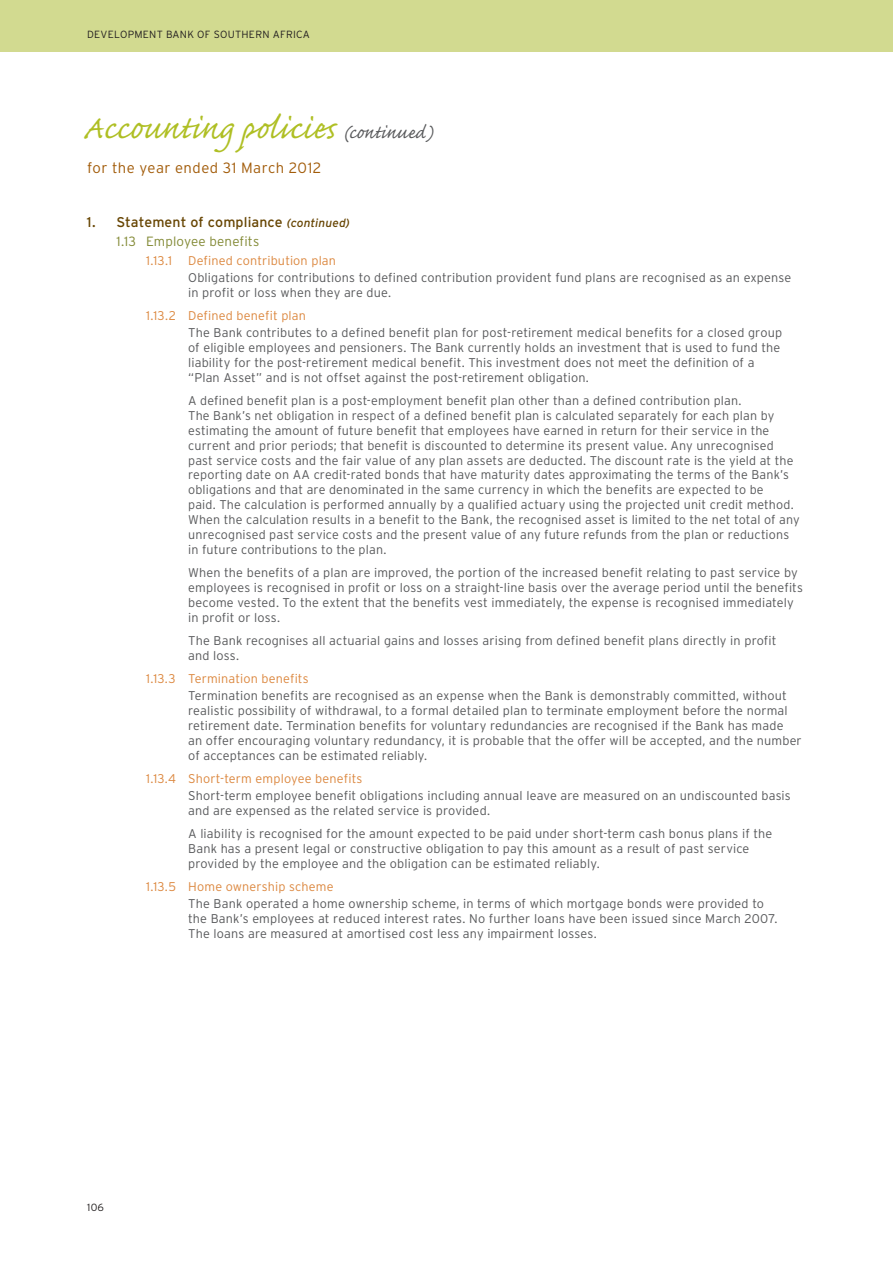
<style>
.page{position:relative;width:893px;height:1263px;background:#fff}
.page>*{position:absolute;margin:0;border:0;box-sizing:border-box;transform-origin:0 0}
.t1{font:41.7px "Caflisch Script Pro";color:#afbf24}
.t2{font:300 14.85px "Interstate";letter-spacing:.03em;color:#a25c0a}
.t3{font:14.1px "Interstate";letter-spacing:.01em;color:#674503}
.t4{font:300 13.35px "Interstate";letter-spacing:.01em;color:#828934}
.t5{font:300 12.6px/14.9px "Interstate";letter-spacing:.01em;color:#58595b}
.t6{font:300 12.6px "Interstate";letter-spacing:.015em;color:#dc8840}
.t7{font:300 10.35px "Interstate";letter-spacing:.025em;color:#231f20}
.s1{font-size:23.85px;color:#58595b}
.s2{font-style:italic;font-size:11.85px}
</style>
<div class="page">
<div style="left:0;top:1px;width:893px;height:51px;background:#d2da90"></div>
<p class="t7" style="left:87px;top:30px;width:224px">DEVELOPMENT BANK OF SOUTHERN AFRICA</p>
<h1 class="t1" style="left:83px;top:113px;width:351px">Accounting policies <span class="s1">(continued)</span></h1>
<p class="t2" style="left:87px;top:163px;width:236px">for the year ended 31 March 2012</p>
<p class="t3" style="left:87px;top:217px;width:264px">1. Statement of compliance <span class="s2">(continued)</span></p>
<p class="t4" style="left:116px;top:236px;width:144px">1.13 Employee benefits</p>
<p class="t6" style="left:146px;top:256px;width:28px">1.13.1</p>
<p class="t6" style="left:188px;top:256px;width:149px">Defined contribution plan</p>
<p class="t5" style="left:188px;top:271px;width:605px">Obligations for contributions to defined contribution provident fund plans are recognised as an expense in profit or loss when they are due.</p>
<p class="t6" style="left:146px;top:311px;width:162px">1.13.2 Defined benefit plan</p>
<p class="t5" style="left:188px;top:326px;width:595px">The Bank contributes to a defined benefit plan for post-retirement medical benefits for a closed group of eligible employees and pensioners. The Bank currently holds an investment that is used to fund the liability for the post-retirement medical benefit. This investment does not meet the definition of a “Plan Asset” and is not offset against the post-retirement obligation.</p>
<p class="t5" style="left:188px;top:394px;width:613px">A defined benefit plan is a post-employment benefit plan other than a defined contribution plan.<br>The Bank’s net obligation in respect of a defined benefit plan is calculated separately for each plan by estimating the amount of future benefit that employees have earned in return for their service in the current and prior periods; that benefit is discounted to determine its present value. Any unrecognised past service costs and the fair value of any plan assets are deducted. The discount rate is the yield at the reporting date on AA credit-rated bonds that have maturity dates approximating the terms of the Bank’s obligations and that are denominated in the same currency in which the benefits are expected to be<br>paid. The calculation is performed annually by a qualified actuary using the projected unit credit method.<br>When the calculation results in a benefit to the Bank, the recognised asset is limited to the net total of any unrecognised past service costs and the present value of any future refunds from the plan or reductions in future contributions to the plan.</p>
<p class="t5" style="left:188px;top:566px;width:616px">When the benefits of a plan are improved, the portion of the increased benefit relating to past service by employees is recognised in profit or loss on a straight-line basis over the average period until the benefits become vested. To the extent that the benefits vest immediately, the expense is recognised immediately in profit or loss.</p>
<p class="t5" style="left:188px;top:634px;width:590px">The Bank recognises all actuarial gains and losses arising from defined benefit plans directly in profit and loss.</p>
<p class="t6" style="left:146px;top:674px;width:164px">1.13.3 Termination benefits</p>
<p class="t5" style="left:188px;top:689px;width:615px">Termination benefits are recognised as an expense when the Bank is demonstrably committed, without realistic possibility of withdrawal, to a formal detailed plan to terminate employment before the normal retirement date. Termination benefits for voluntary redundancies are recognised if the Bank has made<br>an offer encouraging voluntary redundancy, it is probable that the offer will be accepted, and the number of acceptances can be estimated reliably.</p>
<p class="t6" style="left:146px;top:774px;width:218px">1.13.4 Short-term employee benefits</p>
<p class="t5" style="left:188px;top:789px;width:604px">Short-term employee benefit obligations including annual leave are measured on an undiscounted basis and are expensed as the related service is provided.</p>
<p class="t5" style="left:188px;top:827px;width:586px">A liability is recognised for the amount expected to be paid under short-term cash bonus plans if the<br>Bank has a present legal or constructive obligation to pay this amount as a result of past service provided by the employee and the obligation can be estimated reliably.</p>
<p class="t6" style="left:146px;top:882px;width:189px">1.13.5 Home ownership scheme</p>
<p class="t5" style="left:188px;top:897px;width:591px">The Bank operated a home ownership scheme, in terms of which mortgage bonds were provided to the Bank’s employees at reduced interest rates. No further loans have been issued since March 2007.<br>The loans are measured at amortised cost less any impairment losses.</p>
<p class="t7" style="left:87px;top:1203px;width:18px">106</p>
</div>
